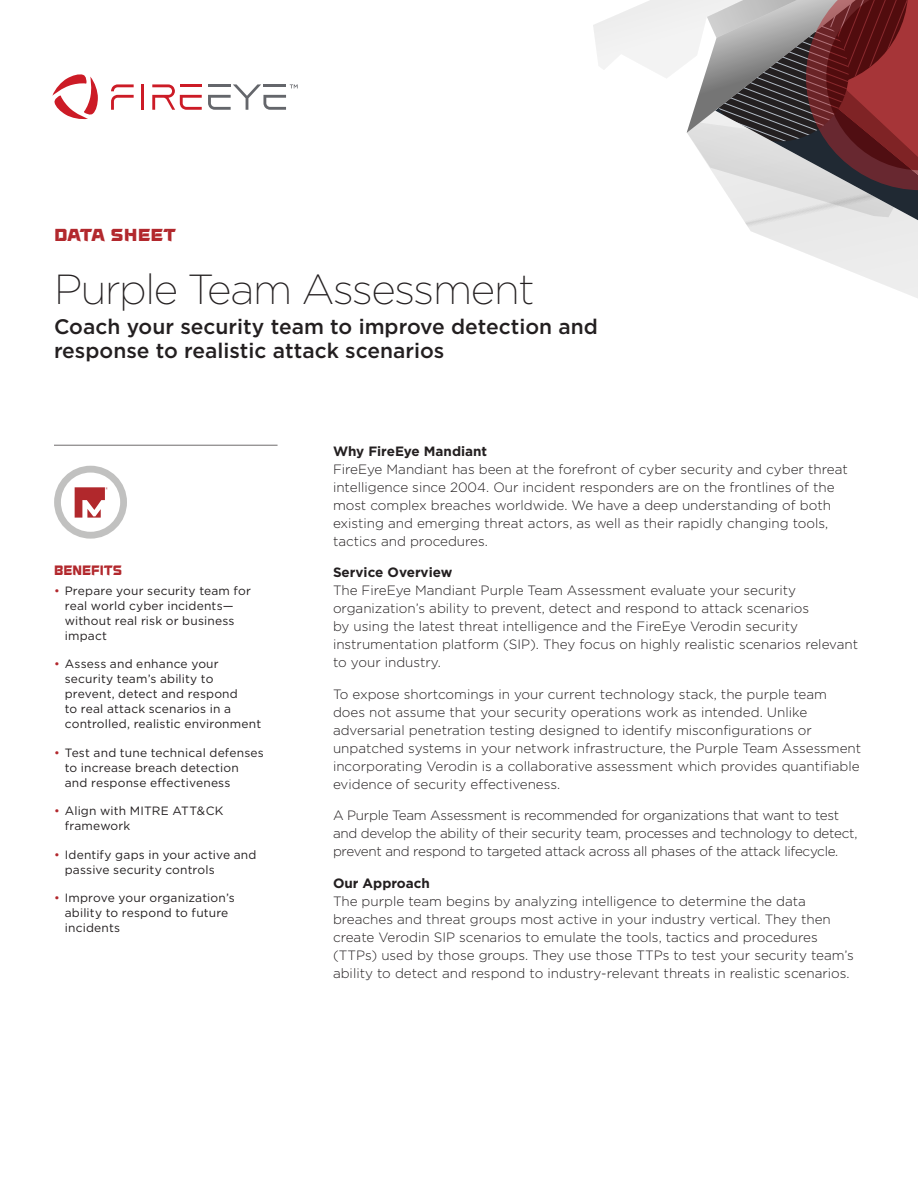
<style>
.page{position:relative;width:918px;height:1188px;background:#fff}
.page>*{position:absolute;margin:0;border:0;box-sizing:border-box;transform-origin:0 0}
.t1{font:200 42px "Gotham";letter-spacing:-.03em;color:#231f20}
.t2{font:500 21px/24px "Gotham";color:#231f20}
.t3{font:21px "Fire Eye Display U";letter-spacing:-.005em;color:#b2282d}
.Body_Text_9_12{font:300 13.5px/18px "Gotham";color:#231f20}
.Body_Text_9_12-2{font:300 13.5px/18px "Gotham";letter-spacing:-.02em;color:#231f20}
.Subhead_Level_1{font:700 13.5px "Gotham";color:#231f20}
.t4{font:13.5px "Fire Eye Display U";color:#b2282d}
.t5{font:12px/15px "Gotham";letter-spacing:.015em;color:#231f20}
.s1{color:#b2282d}
</style>
<div class="page">
<hr style="left:141px;top:84px;width:3px;height:26px;background:#cc1b26">
<svg style="left:111px;top:84px;width:23px;height:26px"></svg>
<svg style="left:152px;top:84px;width:50px;height:26px"></svg>
<svg style="left:52px;top:74px;width:46px;height:46px"></svg>
<svg style="left:208px;top:84px;width:90px;height:26px"></svg>
<hr style="left:54px;top:445px;width:224px;height:1px;background:#231f20">
<svg style="left:593px;top:0;width:325px;height:298px"></svg>
<div style="left:54px;top:466px;width:73px;height:73px;background:#c1c1c0;border-radius:50%"></div>
<div style="left:61px;top:473px;width:59px;height:59px;background:#fff;border-radius:50%"></div>
<svg style="left:75px;top:487px;width:33px;height:31px"></svg>
<p class="t3" style="left:54px;top:222px;width:124px">data sheet</p>
<p class="t1" style="left:54px;top:263px;width:482px">Purple Team Assessment</p>
<p class="t2" style="left:54px;top:315px;width:545px">Coach your security team to improve detection and response to realistic attack scenarios</p>
<p class="t4" style="left:54px;top:562px;width:70px">BENEFITS</p>
<p class="t5" style="left:65px;top:583px;width:188px;text-indent:-11px"><span class="s1">•</span> Prepare your security team for real world cyber incidents— without real risk or business impact</p>
<p class="t5" style="left:65px;top:656px;width:198px;text-indent:-11px"><span class="s1">•</span> Assess and enhance your security team’s ability to prevent, detect and respond<br>to real attack scenarios in a controlled, realistic environment</p>
<p class="t5" style="left:65px;top:745px;width:200px;text-indent:-11px"><span class="s1">•</span> Test and tune technical defenses to increase breach detection and response effectiveness</p>
<p class="t5" style="left:65px;top:803px;width:160px;text-indent:-11px"><span class="s1">•</span> Align with MITRE ATT&amp;CK framework</p>
<p class="t5" style="left:65px;top:847px;width:193px;text-indent:-11px"><span class="s1">•</span> Identify gaps in your active and passive security controls</p>
<p class="t5" style="left:65px;top:890px;width:171px;text-indent:-11px"><span class="s1">•</span> Improve your organization’s ability to respond to future incidents</p>
<p class="Subhead_Level_1" style="left:333px;top:442px;width:156px">Why FireEye Mandiant</p>
<p class="Body_Text_9_12" style="left:333px;top:460px;width:516px">FireEye Mandiant has been at the forefront of cyber security and cyber threat intelligence since 2004. Our incident responders are on the frontlines of the most complex breaches worldwide. We have a deep understanding of both existing and emerging threat actors, as well as their rapidly changing tools, tactics and procedures.</p>
<p class="Subhead_Level_1" style="left:333px;top:564px;width:121px">Service Overview</p>
<p class="Body_Text_9_12" style="left:333px;top:581px;width:527px">The FireEye Mandiant Purple Team Assessment evaluate your security organization’s ability to prevent, detect and respond to attack scenarios<br>by using the latest threat intelligence and the FireEye Verodin security instrumentation platform (SIP). They focus on highly realistic scenarios relevant to your industry.</p>
<p class="Body_Text_9_12" style="left:333px;top:685px;width:530px">To expose shortcomings in your current technology stack, the purple team does not assume that your security operations work as intended. Unlike adversarial penetration testing designed to identify misconfigurations or unpatched systems in your network infrastructure, the Purple Team Assessment incorporating Verodin is a collaborative assessment which provides quantifiable evidence of security effectiveness.</p>
<p class="Body_Text_9_12-2" style="left:333px;top:806px;width:526px">A Purple Team Assessment is recommended for organizations that want to test and develop the ability of their security team, processes and technology to detect, prevent and respond to targeted attack across all phases of the attack lifecycle.</p>
<p class="Subhead_Level_1" style="left:333px;top:874px;width:98px">Our Approach</p>
<p class="Body_Text_9_12" style="left:333px;top:892px;width:523px">The purple team begins by analyzing intelligence to determine the data breaches and threat groups most active in your industry vertical. They then create Verodin SIP scenarios to emulate the tools, tactics and procedures (TTPs) used by those groups. They use those TTPs to test your security team’s ability to detect and respond to industry-relevant threats in realistic scenarios.</p>
</div>
